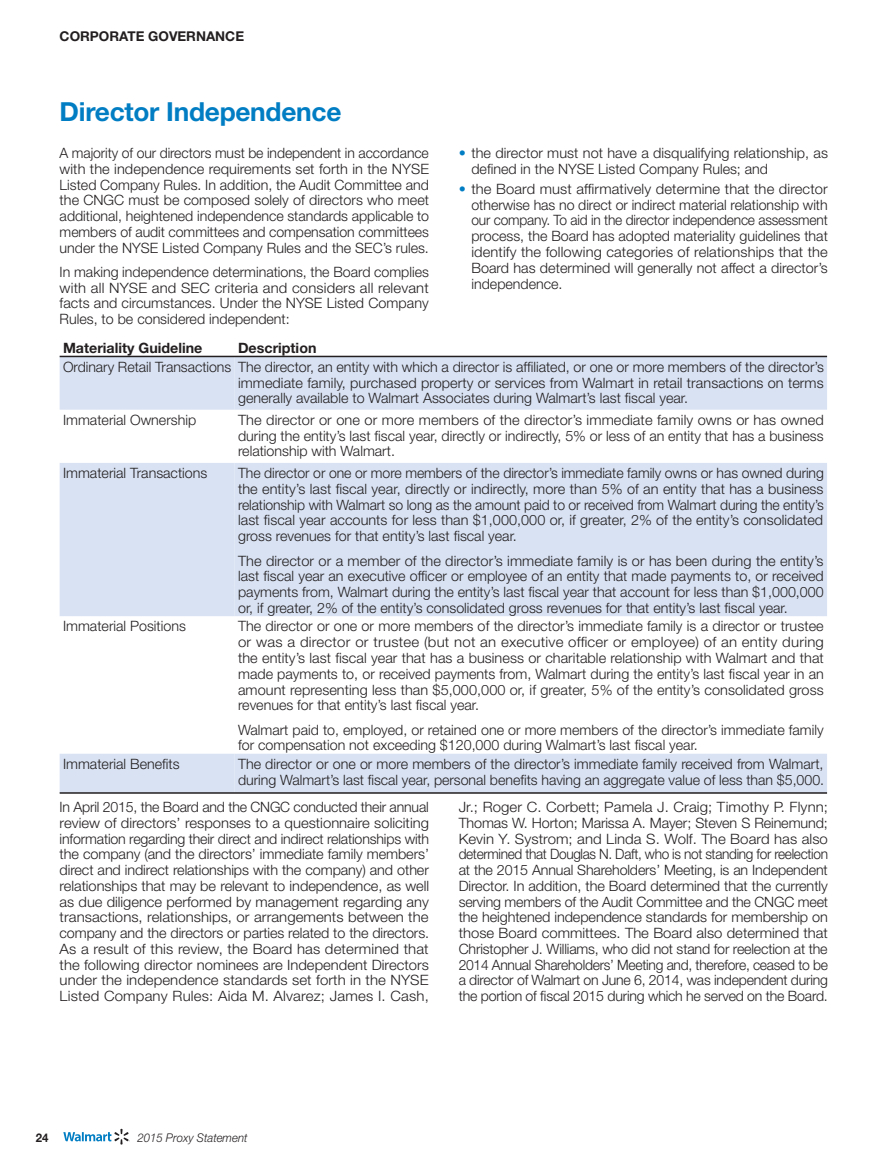
<style>
.page{position:relative;width:892px;height:1162px;background:#fff}
.page>*{position:absolute;margin:0;border:0;box-sizing:border-box;transform-origin:0 0}
.t1{font:700 26.25px "Helvetica Neue LT Std";letter-spacing:-.01em;color:#007dc3}
.t2{font:300 14.25px/15.8px "Helvetica Neue LT Std";color:#231f20;text-align:justify}
.t3{font:300 14.25px/15.8px "Helvetica Neue LT Std";color:#231f20;text-align:justify;scale:1.05 1}
.t4{font:700 14.25px "Helvetica Neue LT Std";color:#231f20}
.t5{font:700 13.5px "Helvetica Neue LT Std";color:#231f20}
.t6{font:italic 300 12px "Helvetica Neue LT Std";color:#231f20;scale:.95 1}
.t7{font:700 12px "Helvetica Neue LT Std";color:#231f20;scale:.95 1}
</style>
<div class="page">
<svg style="left:63px;top:1128px;width:67px;height:16px"></svg>
<svg style="left:60px;top:357px;width:174px;height:435px;fill:#d8e2f3"></svg>
<svg style="left:234px;top:357px;width:592px;height:435px;fill:#d8e2f3"></svg>
<hr style="left:60px;top:355px;width:766px;height:2px;background:#231f20">
<hr style="left:60px;top:792px;width:766px;height:1px;background:#231f20">
<p class="t5" style="left:60px;top:32px;width:186px">CORPORATE GOVERNANCE</p>
<h1 class="t1" style="left:60px;top:102px;width:283px">Director Independence</h1>
<p class="t2" style="left:60px;top:147px;width:371px">A majority of our directors must be independent in accordance with the independence requirements set forth in the NYSE Listed Company Rules. In addition, the Audit Committee and the CNGC must be composed solely of directors who meet additional, heightened independence standards applicable to members of audit committees and compensation committees under the NYSE Listed Company Rules and the SEC’s rules.</p>
<p class="t2" style="left:60px;top:265px;width:370px">In making independence determinations, the Board complies with all NYSE and SEC criteria and considers all relevant facts and circumstances. Under the NYSE Listed Company Rules, to be considered independent:</p>
<p class="t2" style="left:471px;top:147px;width:358px">the director must not have a disqualifying relationship, as defined in the NYSE Listed Company Rules; and</p>
<p class="t2" style="left:471px;top:182px;width:358px">the Board must affirmatively determine that the director otherwise has no direct or indirect material relationship with our company. To aid in the director independence assessment process, the Board has adopted materiality guidelines that identify the following categories of relationships that the Board has determined will generally not affect a director’s independence.</p>
<p class="t4" style="left:63px;top:343px;width:141px">Materiality Guideline</p>
<p class="t4" style="left:238px;top:343px;width:80px">Description</p>
<p class="t2" style="left:238px;top:360px;width:587px;text-indent:-175px">Ordinary Retail Transactions The director, an entity with which a director is affiliated, or one or more members of the director’s immediate family, purchased property or services from Walmart in retail transactions on terms generally available to Walmart Associates during Walmart’s last fiscal year.</p>
<p class="t2" style="left:63px;top:413px;width:135px">Immaterial Ownership</p>
<p class="t2" style="left:238px;top:413px;width:587px">The director or one or more members of the director’s immediate family owns or has owned during the entity’s last fiscal year, directly or indirectly, 5% or less of an entity that has a business relationship with Walmart.</p>
<p class="t2" style="left:63px;top:467px;width:146px">Immaterial Transactions</p>
<p class="t2" style="left:238px;top:467px;width:587px">The director or one or more members of the director’s immediate family owns or has owned during the entity’s last fiscal year, directly or indirectly, more than 5% of an entity that has a business relationship with Walmart so long as the amount paid to or received from Walmart during the entity’s last fiscal year accounts for less than $1,000,000 or, if greater, 2% of the entity’s consolidated gross revenues for that entity’s last fiscal year.</p>
<p class="t2" style="left:238px;top:554px;width:587px">The director or a member of the director’s immediate family is or has been during the entity’s last fiscal year an executive officer or employee of an entity that made payments to, or received payments from, Walmart during the entity’s last fiscal year that account for less than $1,000,000 or, if greater, 2% of the entity’s consolidated gross revenues for that entity’s last fiscal year.</p>
<p class="t2" style="left:63px;top:620px;width:124px">Immaterial Positions</p>
<p class="t2" style="left:238px;top:620px;width:587px">The director or one or more members of the director’s immediate family is a director or trustee or was a director or trustee (but not an executive officer or employee) of an entity during the entity’s last fiscal year that has a business or charitable relationship with Walmart and that made payments to, or received payments from, Walmart during the entity’s last fiscal year in an amount representing less than $5,000,000 or, if greater, 5% of the entity’s consolidated gross revenues for that entity’s last fiscal year.</p>
<p class="t2" style="left:238px;top:723px;width:587px">Walmart paid to, employed, or retained one or more members of the director’s immediate family for compensation not exceeding $120,000 during Walmart’s last fiscal year.</p>
<p class="t2" style="left:63px;top:757px;width:118px">Immaterial Benefits</p>
<p class="t2" style="left:238px;top:757px;width:587px">The director or one or more members of the director’s immediate family received from Walmart, during Walmart’s last fiscal year, personal benefits having an aggregate value of less than $5,000.</p>
<p class="t2" style="left:60px;top:800px;width:371px">In April 2015, the Board and the CNGC conducted their annual review of directors’ responses to a questionnaire soliciting information regarding their direct and indirect relationships with the company (and the directors’ immediate family members’ direct and indirect relationships with the company) and other relationships that may be relevant to independence, as well as due diligence performed by management regarding any transactions, relationships, or arrangements between the company and the directors or parties related to the directors.<br>As a result of this review, the Board has determined that the following director nominees are Independent Directors under the independence standards set forth in the NYSE Listed Company Rules: Aida M. Alvarez; James I. Cash,</p>
<p class="t3" style="left:458px;top:800px;width:353px">Jr.; Roger C. Corbett; Pamela J. Craig; Timothy P. Flynn; Thomas W. Horton; Marissa A. Mayer; Steven S Reinemund; Kevin Y. Systrom; and Linda S. Wolf. The Board has also determined that Douglas N. Daft, who is not standing for reelection at the 2015 Annual Shareholders’ Meeting, is an Independent Director. In addition, the Board determined that the currently serving members of the Audit Committee and the CNGC meet the heightened independence standards for membership on those Board committees. The Board also determined that Christopher J. Williams, who did not stand for reelection at the 2014 Annual Shareholders’ Meeting and, therefore, ceased to be a director of Walmart on June 6, 2014, was independent during the portion of fiscal 2015 during which he served on the Board.</p>
<p class="t7" style="left:36px;top:1132px;width:15px">24</p>
<p class="t6" style="left:137px;top:1132px;width:117px">2015 Proxy Statement</p>
</div>
